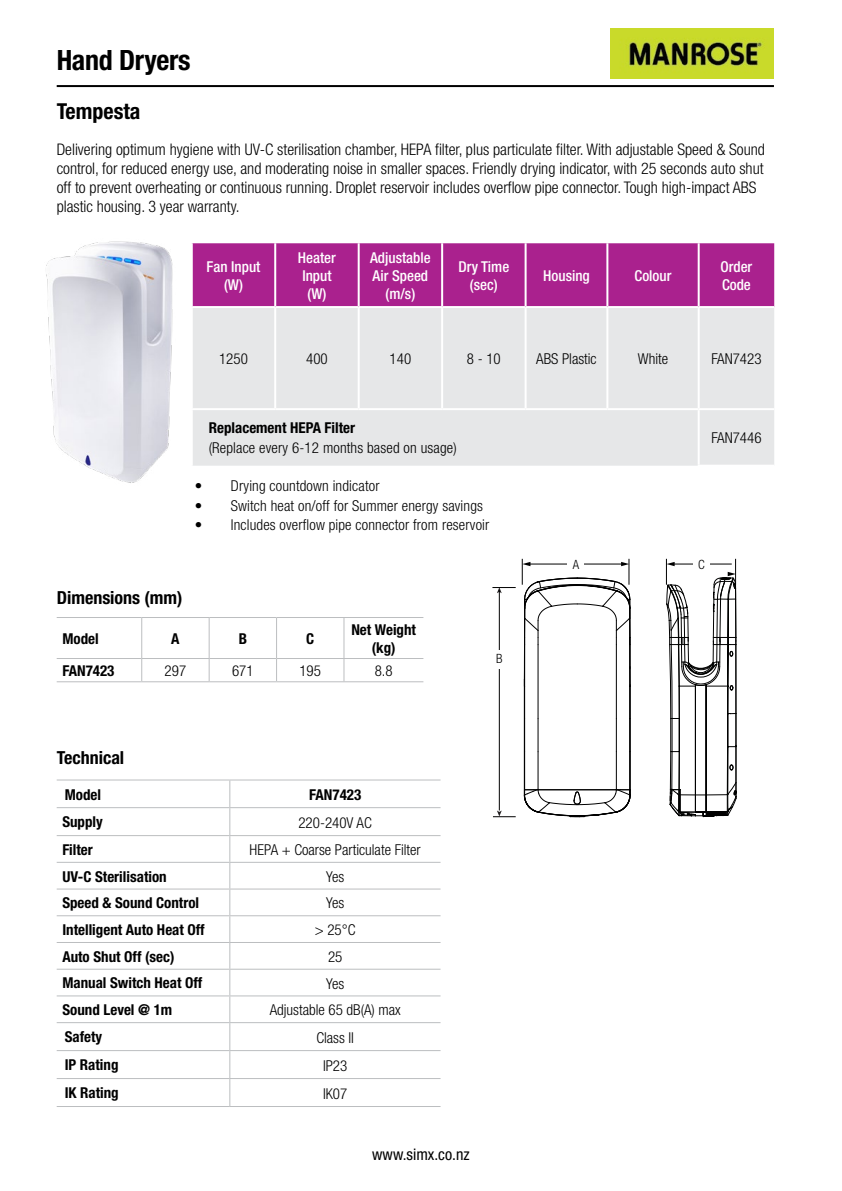
<style>
.page{position:relative;width:842px;height:1191px;background:#fff}
.page>*{position:absolute;margin:0;border:0;box-sizing:border-box;transform-origin:0 0}
.t1{font:700 condensed 28px "Helvetica Neue";letter-spacing:-.01em;color:#000}
.t2{font:700 condensed 22px "Helvetica Neue";color:#000}
.t3{font:700 condensed 18px "Helvetica Neue";color:#000}
.t4{font:300 condensed 16px/19.2px "Helvetica Neue";color:#000}
.t5{font:condensed 16px "Helvetica Neue";color:#000}
.t6{font:300 condensed 15px "Helvetica Neue";letter-spacing:.01em;color:#000}
.t7{font:700 condensed 15px/18px "Helvetica Neue";color:#000;text-align:center}
.t8{font:500 condensed 15px/18px "Helvetica Neue";color:#fff;text-align:center}
.t9{font:300 condensed 12.8px "Helvetica Neue";color:#000}
</style>
<div class="page">
<hr style="left:57px;top:85px;width:717px;height:2px;background:#000">
<hr style="left:57px;top:617px;width:85px;height:1px;background:#bcbec0">
<hr style="left:142px;top:617px;width:67px;height:1px;background:#bcbec0">
<hr style="left:209px;top:617px;width:68px;height:1px;background:#bcbec0">
<hr style="left:277px;top:617px;width:67px;height:1px;background:#bcbec0">
<hr style="left:344px;top:617px;width:79px;height:1px;background:#bcbec0">
<hr style="left:141px;top:618px;width:1px;height:40px;background:#bcbec0">
<hr style="left:209px;top:618px;width:1px;height:40px;background:#bcbec0">
<hr style="left:276px;top:618px;width:1px;height:40px;background:#bcbec0">
<hr style="left:343px;top:618px;width:1px;height:40px;background:#bcbec0">
<hr style="left:57px;top:658px;width:85px;height:1px;background:#bcbec0">
<hr style="left:142px;top:658px;width:67px;height:1px;background:#bcbec0">
<svg style="left:141px;top:659px;width:1px;height:22px"></svg>
<hr style="left:209px;top:658px;width:68px;height:1px;background:#bcbec0">
<svg style="left:209px;top:659px;width:1px;height:22px"></svg>
<hr style="left:277px;top:658px;width:67px;height:1px;background:#bcbec0">
<svg style="left:276px;top:659px;width:1px;height:22px"></svg>
<hr style="left:344px;top:658px;width:79px;height:1px;background:#bcbec0">
<svg style="left:343px;top:659px;width:1px;height:22px"></svg>
<hr style="left:57px;top:681px;width:85px;height:1px;background:#bcbec0">
<hr style="left:142px;top:681px;width:67px;height:1px;background:#bcbec0">
<hr style="left:209px;top:681px;width:68px;height:1px;background:#bcbec0">
<hr style="left:277px;top:681px;width:67px;height:1px;background:#bcbec0">
<hr style="left:344px;top:681px;width:79px;height:1px;background:#bcbec0">
<div style="left:201px;top:243px;width:573px;height:63px;background:#aa218e"></div>
<div style="left:201px;top:308px;width:573px;height:158px;background:#e6e7e8"></div>
<hr style="left:274px;top:243px;width:2px;height:63px;background:#fff">
<hr style="left:358px;top:243px;width:2px;height:63px;background:#fff">
<hr style="left:441px;top:243px;width:2px;height:63px;background:#fff">
<hr style="left:525px;top:243px;width:2px;height:63px;background:#fff">
<hr style="left:606px;top:243px;width:2px;height:63px;background:#fff">
<hr style="left:698px;top:243px;width:2px;height:63px;background:#fff">
<hr style="left:441px;top:308px;width:2px;height:100px;background:#fff">
<hr style="left:525px;top:308px;width:2px;height:100px;background:#fff">
<hr style="left:606px;top:308px;width:2px;height:100px;background:#fff">
<hr style="left:274px;top:308px;width:2px;height:100px;background:#fff">
<hr style="left:358px;top:308px;width:2px;height:100px;background:#fff">
<hr style="left:698px;top:308px;width:2px;height:100px;background:#fff">
<hr style="left:698px;top:410px;width:2px;height:55px;background:#fff">
<hr style="left:698px;top:465px;width:76px;height:2px;background:#fff">
<hr style="left:191px;top:408px;width:84px;height:2px;background:#fff">
<hr style="left:275px;top:408px;width:84px;height:2px;background:#fff">
<hr style="left:359px;top:408px;width:83px;height:2px;background:#fff">
<hr style="left:442px;top:408px;width:84px;height:2px;background:#fff">
<hr style="left:526px;top:408px;width:81px;height:2px;background:#fff">
<hr style="left:607px;top:408px;width:92px;height:2px;background:#fff">
<hr style="left:699px;top:408px;width:75px;height:2px;background:#fff">
<img style="left:46px;top:241px;width:155px;height:242px">
<svg style="left:522px;top:559px;width:109px;height:259px"></svg>
<svg style="left:665px;top:559px;width:72px;height:258px"></svg>
<div style="left:567px;top:557px;width:17px;height:15px;background:#fff"></div>
<div style="left:693px;top:557px;width:16px;height:15px;background:#fff"></div>
<svg style="left:493px;top:810px;width:23px;height:7px"></svg>
<svg style="left:492px;top:587px;width:24px;height:6px"></svg>
<hr style="left:499px;top:590px;width:1px;height:220px;background:#000">
<div style="left:494px;top:650px;width:10px;height:18px;background:#fff"></div>
<img style="left:610px;top:29px;width:164px;height:49px">
<hr style="left:57px;top:779px;width:173px;height:1px;background:#bcbec0">
<hr style="left:230px;top:779px;width:211px;height:1px;background:#bcbec0">
<hr style="left:57px;top:1078px;width:173px;height:1px;background:#bcbec0">
<hr style="left:57px;top:1106px;width:173px;height:1px;background:#bcbec0">
<hr style="left:230px;top:1078px;width:211px;height:1px;background:#bcbec0">
<hr style="left:230px;top:1106px;width:211px;height:1px;background:#bcbec0">
<hr style="left:57px;top:807px;width:173px;height:1px;background:#bcbec0">
<hr style="left:230px;top:807px;width:211px;height:1px;background:#bcbec0">
<hr style="left:57px;top:835px;width:173px;height:1px;background:#bcbec0">
<hr style="left:230px;top:835px;width:211px;height:1px;background:#bcbec0">
<hr style="left:57px;top:862px;width:173px;height:1px;background:#bcbec0">
<hr style="left:230px;top:862px;width:211px;height:1px;background:#bcbec0">
<hr style="left:57px;top:888px;width:173px;height:1px;background:#bcbec0">
<hr style="left:230px;top:888px;width:211px;height:1px;background:#bcbec0">
<hr style="left:57px;top:915px;width:173px;height:1px;background:#bcbec0">
<hr style="left:230px;top:915px;width:211px;height:1px;background:#bcbec0">
<hr style="left:57px;top:942px;width:173px;height:1px;background:#bcbec0">
<hr style="left:230px;top:942px;width:211px;height:1px;background:#bcbec0">
<hr style="left:57px;top:968px;width:173px;height:1px;background:#bcbec0">
<hr style="left:230px;top:968px;width:211px;height:1px;background:#bcbec0">
<hr style="left:57px;top:995px;width:173px;height:1px;background:#bcbec0">
<hr style="left:230px;top:995px;width:211px;height:1px;background:#bcbec0">
<hr style="left:57px;top:1022px;width:173px;height:1px;background:#bcbec0">
<hr style="left:230px;top:1022px;width:211px;height:1px;background:#bcbec0">
<hr style="left:57px;top:1050px;width:173px;height:1px;background:#bcbec0">
<hr style="left:230px;top:1050px;width:211px;height:1px;background:#bcbec0">
<svg style="left:229px;top:780px;width:1px;height:326px"></svg>
<h1 class="t1" style="left:57px;top:43px;width:136px">Hand Dryers</h1>
<h2 class="t2" style="left:57px;top:98px;width:85px">Tempesta</h2>
<p class="t4" style="left:57px;top:139px;width:710px">Delivering optimum hygiene with UV-C sterilisation chamber, HEPA filter, plus particulate filter. With adjustable Speed &amp; Sound control, for reduced energy use, and moderating noise in smaller spaces. Friendly drying indicator, with 25 seconds auto shut off to prevent overheating or continuous running. Droplet reservoir includes overflow pipe connector. Tough high-impact ABS plastic housing. 3 year warranty.</p>
<p class="t8" style="left:207px;top:257px;width:55px">Fan Input (W)</p>
<p class="t8" style="left:298px;top:248px;width:40px">Heater<br>Input (W)</p>
<p class="t8" style="left:370px;top:248px;width:62px">Adjustable<br>Air Speed (m/s)</p>
<p class="t8" style="left:458px;top:257px;width:52px">Dry Time (sec)</p>
<p class="t8" style="left:543px;top:266px;width:48px">Housing</p>
<p class="t8" style="left:634px;top:266px;width:38px">Colour</p>
<p class="t8" style="left:720px;top:257px;width:33px;text-align:left">Order<br>Code</p>
<p class="t6" style="left:219px;top:350px;width:30px">1250</p>
<p class="t6" style="left:306px;top:350px;width:23px">400</p>
<p class="t6" style="left:390px;top:350px;width:23px">140</p>
<p class="t6" style="left:467px;top:350px;width:35px">8 - 10</p>
<p class="t6" style="left:536px;top:350px;width:62px">ABS Plastic</p>
<p class="t6" style="left:638px;top:350px;width:32px">White</p>
<p class="t6" style="left:711px;top:350px;width:52px">FAN7423</p>
<p class="t7" style="left:209px;top:419px;width:148px">Replacement HEPA Filter</p>
<p class="t6" style="left:209px;top:439px;width:249px">(Replace every 6-12 months based on usage)</p>
<p class="t6" style="left:195px;top:477px;width:186px">• Drying countdown indicator</p>
<p class="t6" style="left:195px;top:497px;width:290px">• Switch heat on/off for Summer energy savings</p>
<p class="t6" style="left:195px;top:516px;width:296px">• Includes overflow pipe connector from reservoir</p>
<p class="t3" style="left:57px;top:586px;width:127px">Dimensions (mm)</p>
<p class="t7" style="left:62px;top:629px;width:38px">Model</p>
<p class="t7" style="left:171px;top:629px;width:10px">A</p>
<p class="t7" style="left:239px;top:629px;width:10px">B</p>
<p class="t7" style="left:306px;top:629px;width:10px">C</p>
<p class="t7" style="left:351px;top:620px;width:66px">Net Weight (kg)</p>
<p class="t7" style="left:62px;top:661px;width:54px">FAN7423</p>
<p class="t6" style="left:165px;top:662px;width:23px">297</p>
<p class="t6" style="left:232px;top:662px;width:23px">671</p>
<p class="t6" style="left:299px;top:662px;width:23px">195</p>
<p class="t6" style="left:375px;top:662px;width:19px">8.8</p>
<p class="t9" style="left:496px;top:651px;width:8px">B</p>
<p class="t3" style="left:57px;top:747px;width:69px">Technical</p>
<p class="t7" style="left:65px;top:785px;width:38px">Model</p>
<p class="t7" style="left:309px;top:785px;width:54px">FAN7423</p>
<p class="t7" style="left:62px;top:813px;width:42px">Supply</p>
<p class="t6" style="left:298px;top:813px;width:75px">220-240V AC</p>
<p class="t7" style="left:62px;top:840px;width:32px">Filter</p>
<p class="t6" style="left:250px;top:841px;width:173px">HEPA + Coarse Particulate Filter</p>
<p class="t7" style="left:62px;top:867px;width:106px">UV-C Sterilisation</p>
<p class="t6" style="left:326px;top:867px;width:20px">Yes</p>
<p class="t7" style="left:62px;top:893px;width:138px">Speed &amp; Sound Control</p>
<p class="t6" style="left:326px;top:894px;width:20px">Yes</p>
<p class="t7" style="left:62px;top:920px;width:144px">Intelligent Auto Heat Off</p>
<p class="t6" style="left:315px;top:921px;width:42px">&gt; 25°C</p>
<p class="t7" style="left:62px;top:947px;width:114px">Auto Shut Off (sec)</p>
<p class="t6" style="left:328px;top:948px;width:16px">25</p>
<p class="t7" style="left:62px;top:974px;width:141px">Manual Switch Heat Off</p>
<p class="t6" style="left:326px;top:974px;width:20px">Yes</p>
<p class="t7" style="left:62px;top:1000px;width:111px">Sound Level @ 1m</p>
<p class="t6" style="left:270px;top:1001px;width:133px">Adjustable 65 dB(A) max</p>
<p class="t7" style="left:65px;top:1028px;width:39px">Safety</p>
<p class="t6" style="left:316px;top:1028px;width:39px">Class II</p>
<p class="t7" style="left:65px;top:1056px;width:55px">IP Rating</p>
<p class="t6" style="left:323px;top:1056px;width:26px">IP23</p>
<p class="t7" style="left:65px;top:1083px;width:56px">IK Rating</p>
<p class="t6" style="left:323px;top:1084px;width:26px">IK07</p>
<p class="t5" style="left:372px;top:1145px;width:99px">www.simx.co.nz</p>
<p class="t6" style="left:711px;top:429px;width:52px">FAN7446</p>
<p class="t9" style="left:573px;top:557px;width:8px">A</p>
<p class="t9" style="left:698px;top:557px;width:8px">C</p>
</div>
